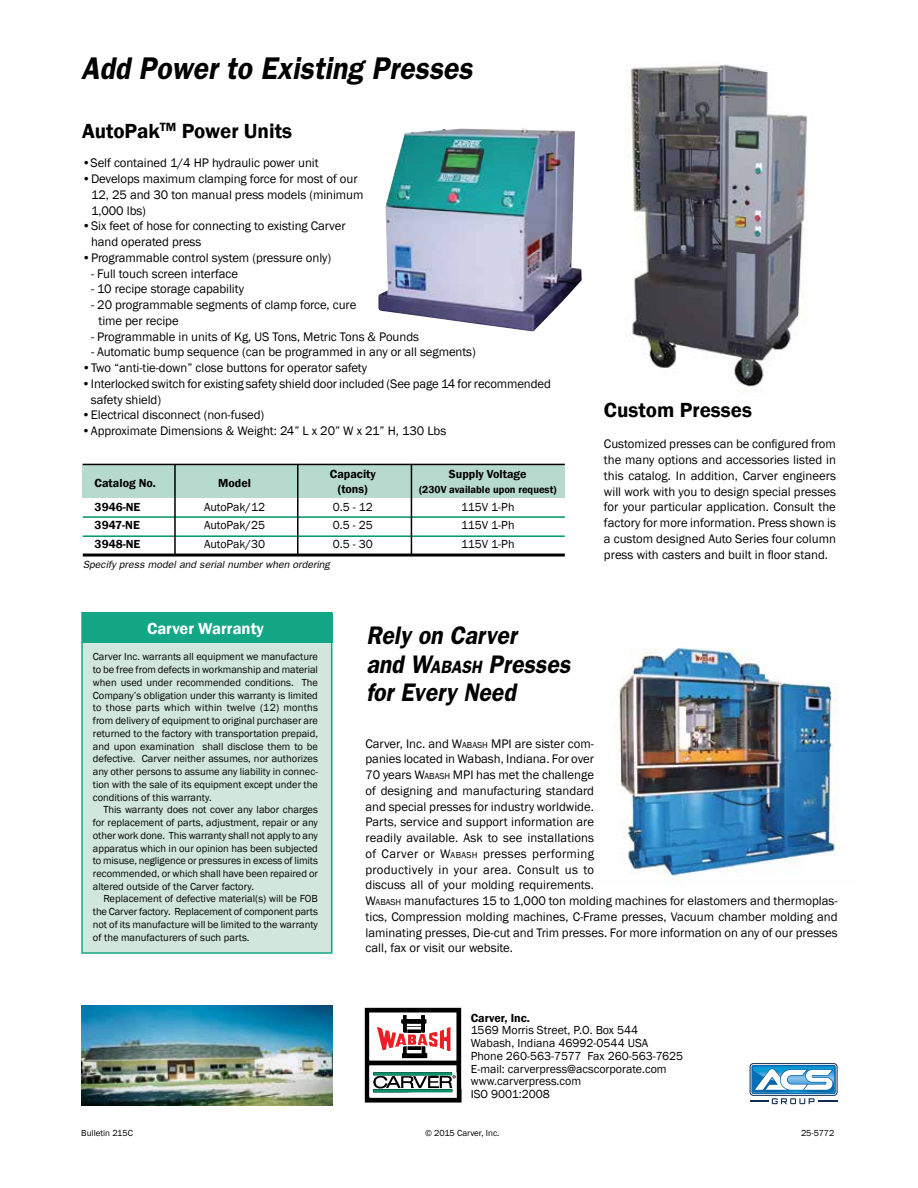
<style>
.page{position:relative;width:918px;height:1188px;background:#fff}
.page>*{position:absolute;margin:0;border:0;box-sizing:border-box;transform-origin:0 0}
.t1{font:italic 600 31.5px "Franklin Gothic";color:#000;scale:.9 1}
.t2{font:italic 600 25.5px/28.5px "Franklin Gothic";color:#000;scale:.9 1}
.t3{font:600 21px "Franklin Gothic";color:#000}
.t4{font:600 16.5px "Franklin Gothic";color:#fff}
.t5{font:12.75px/15.8px "Franklin Gothic";letter-spacing:-.005em;color:#000}
.t6{font:12px/12.8px "Franklin Gothic";color:#000}
.t7{font:600 12px "Franklin Gothic";color:#000}
.t8{font:10.5px/12.8px "Franklin Gothic";color:#000;text-align:justify}
.t9{font:italic 10.5px "Franklin Gothic";color:#000}
.t10{font:600 10.5px "Franklin Gothic";color:#000}
.t11{font:9px "Franklin Gothic";color:#000}
.s1{font-size:17.85px}
.s2{font-size:8.85px}
</style>
<div class="page">
<img style="left:364px;top:1008px;width:97px;height:94px">
<div style="left:375px;top:1022px;width:25px;height:31px;background:#fff"></div>
<div style="left:430px;top:1014px;width:25px;height:45px;background:#fff"></div>
<img style="left:377px;top:1027px;width:74px;height:24px">
<div style="left:398px;top:1014px;width:33px;height:14px;background:#fff"></div>
<svg style="left:401px;top:1033px;width:7px;height:4px"></svg>
<hr style="left:407px;top:1030px;width:14px;height:4px;background:#fff">
<img style="left:401px;top:1015px;width:26px;height:18px">
<div style="left:400px;top:1048px;width:29px;height:11px;background:#fff"></div>
<svg style="left:402px;top:1045px;width:24px;height:1px"></svg>
<img style="left:402px;top:1046px;width:27px;height:15px">
<div style="left:81px;top:612px;width:251px;height:342px;background:#d1e7de;border:2px solid #14a786"></div>
<div style="left:83px;top:464px;width:482px;height:34px;background:#b7dace"></div>
<hr style="left:83px;top:554px;width:482px;height:3px;background:#000">
<hr style="left:83px;top:516px;width:482px;height:2px;background:#009468">
<hr style="left:83px;top:535px;width:482px;height:2px;background:#009468">
<hr style="left:174px;top:465px;width:2px;height:91px;background:#000">
<hr style="left:297px;top:464px;width:1px;height:92px;background:#000">
<hr style="left:411px;top:464px;width:1px;height:92px;background:#000">
<hr style="left:373px;top:1089px;width:79px;height:3px;background:#009468">
<hr style="left:374px;top:1072px;width:78px;height:3px;background:#009468">
<hr style="left:83px;top:464px;width:482px;height:1px;background:#000">
<img style="left:81px;top:1006px;width:251px;height:99px">
<img style="left:378px;top:128px;width:204px;height:203px">
<img style="left:619px;top:647px;width:219px;height:237px">
<img style="left:626px;top:64px;width:181px;height:329px">
<div style="left:82px;top:613px;width:250px;height:30px;background:#14a786"></div>
<svg style="left:750px;top:1063px;width:88px;height:33px"></svg>
<svg style="left:751px;top:1064px;width:86px;height:31px"></svg>
<svg style="left:750px;top:1065px;width:86px;height:39px"></svg>
<hr style="left:818px;top:1100px;width:20px;height:2px;background:#102c52">
<h1 class="t1" style="left:81px;top:50px;width:436px">Add Power to Existing Presses</h1>
<h3 class="t3" style="left:82px;top:118px;width:211px">AutoPak<sup>TM</sup> Power Units</h3>
<p class="t5" style="left:82px;top:156px;width:238px">•Self contained 1/4 HP hydraulic power unit</p>
<p class="t5" style="left:91px;top:171px;width:274px;text-indent:-9px">•Develops maximum clamping force for most of our<br>12, 25 and 30 ton manual press models (minimum<br>1,000 lbs)</p>
<p class="t5" style="left:91px;top:219px;width:256px;text-indent:-9px">•Six feet of hose for connecting to existing Carver hand operated press</p>
<p class="t5" style="left:82px;top:250px;width:251px">•Programmable control system (pressure only)</p>
<p class="t5" style="left:91px;top:266px;width:149px">- Full touch screen interface</p>
<p class="t5" style="left:91px;top:282px;width:154px">- 10 recipe storage capability</p>
<p class="t5" style="left:99px;top:297px;width:259px;text-indent:-7px">- 20 programmable segments of clamp force, cure time per recipe</p>
<p class="t5" style="left:91px;top:329px;width:330px">- Programmable in units of Kg, US Tons, Metric Tons &amp; Pounds</p>
<p class="t5" style="left:91px;top:345px;width:386px">- Automatic bump sequence (can be programmed in any or all segments)</p>
<p class="t5" style="left:82px;top:360px;width:287px">•Two “anti-tie-down” close buttons for operator safety</p>
<p class="t5" style="left:91px;top:376px;width:461px;text-indent:-9px">•Interlocked switch for existing safety shield door included (See page 14 for recommended safety shield)</p>
<p class="t5" style="left:82px;top:408px;width:184px">•Electrical disconnect (non-fused)</p>
<p class="t5" style="left:82px;top:423px;width:366px">•Approximate Dimensions &amp; Weight: 24” L x 20” W x 21” H, 130 Lbs</p>
<p class="t7" style="left:95px;top:476px;width:63px">Catalog No.</p>
<p class="t7" style="left:218px;top:476px;width:34px">Model</p>
<p class="t7" style="left:330px;top:467px;width:47px">Capacity</p>
<p class="t7" style="left:449px;top:467px;width:79px">Supply Voltage</p>
<p class="t7" style="left:338px;top:482px;width:31px">(tons)</p>
<p class="t10" style="left:419px;top:483px;width:139px">(230V available upon request)</p>
<p class="t7" style="left:95px;top:500px;width:47px">3946-NE</p>
<p class="t6" style="left:204px;top:501px;width:62px">AutoPak/12</p>
<p class="t6" style="left:333px;top:501px;width:42px">0.5 - 12</p>
<p class="t6" style="left:461px;top:501px;width:55px">115V 1-Ph</p>
<p class="t7" style="left:95px;top:518px;width:47px">3947-NE</p>
<p class="t6" style="left:204px;top:519px;width:62px">AutoPak/25</p>
<p class="t6" style="left:333px;top:519px;width:42px">0.5 - 25</p>
<p class="t6" style="left:461px;top:519px;width:55px">115V 1-Ph</p>
<p class="t7" style="left:95px;top:536px;width:47px">3948-NE</p>
<p class="t6" style="left:204px;top:538px;width:62px">AutoPak/30</p>
<p class="t6" style="left:333px;top:538px;width:42px">0.5 - 30</p>
<p class="t6" style="left:461px;top:538px;width:55px">115V 1-Ph</p>
<p class="t9" style="left:83px;top:558px;width:249px">Specify press model and serial number when ordering</p>
<h3 class="t3" style="left:604px;top:397px;width:149px">Custom Presses</h3>
<p class="t5" style="left:604px;top:437px;width:233px;text-align:justify">Customized presses can be configured from the many options and accessories listed in this catalog. In addition, Carver engineers will work with you to design special presses for your particular application. Consult the factory for more information. Press shown is a custom designed Auto Series four column press with casters and built in floor stand.</p>
<p class="t4" style="left:147px;top:618px;width:118px">Carver Warranty</p>
<p class="t8" style="left:93px;top:651px;width:227px">Carver Inc. warrants all equipment we manufacture to be free from defects in workmanship and material when used under recommended conditions. The Company’s obligation under this warranty is limited to those parts which within twelve (12) months from delivery of equipment to original purchaser are returned to the factory with transportation prepaid, and upon examination shall disclose them to be defective. Carver neither assumes, nor authorizes any other persons to assume any liability in connec&shy;tion with the sale of its equipment except under the conditions of this warranty.</p>
<p class="t8" style="left:93px;top:804px;width:227px;text-indent:10px">This warranty does not cover any labor charges for replacement of parts, adjustment, repair or any other work done. This warranty shall not apply to any apparatus which in our opinion has been subjected to misuse, negligence or pressures in excess of limits recommended, or which shall have been repaired or altered outside of the Carver factory.</p>
<p class="t8" style="left:93px;top:893px;width:227px;text-indent:10px">Replacement of defective material(s) will be FOB the Carver factory. Replacement of component parts not of its manufacture will be limited to the warranty of the manufacturers of such parts.</p>
<h2 class="t2" style="left:366px;top:621px;width:228px">Rely on Carver<br>and W<span class="s1">ABASH</span> Presses for Every Need</h2>
<p class="t5" style="left:365px;top:736px;width:474px">Carver, Inc. and W<span class="s2">ABASH</span> MPI are sister com-<br>panies located in Wabash, Indiana. For over<br>70 years W<span class="s2">ABASH</span> MPI has met the challenge<br>of designing and manufacturing standard<br>and special presses for industry worldwide.<br>Parts, service and support information are<br>readily available. Ask to see installations<br>of Carver or W<span class="s2">ABASH</span> presses performing<br>productively in your area. Consult us to<br>discuss all of your molding requirements.<br>W<span class="s2">ABASH</span> manufactures 15 to 1,000 ton molding machines for elastomers and thermoplas&shy;tics, Compression molding machines, C-Frame presses, Vacuum chamber molding and laminating presses, Die-cut and Trim presses. For more information on any of our presses call, fax or visit our website.</p>
<p class="t7" style="left:471px;top:1010px;width:61px">Carver, Inc.</p>
<p class="t6" style="left:471px;top:1024px;width:214px">1569 Morris Street, P.O. Box 544<br>Wabash, Indiana 46992-0544 USA<br>Phone 260-563-7577 Fax 260-563-7625<br>E-mail: carverpress@acscorporate.com www.carverpress.com<br>ISO 9001:2008</p>
<p class="t11" style="left:81px;top:1128px;width:53px">Bulletin 215C</p>
<p class="t11" style="left:425px;top:1128px;width:76px">© 2015 Carver, Inc.</p>
<p class="t11" style="left:801px;top:1128px;width:35px">25-5772</p>
</div>
